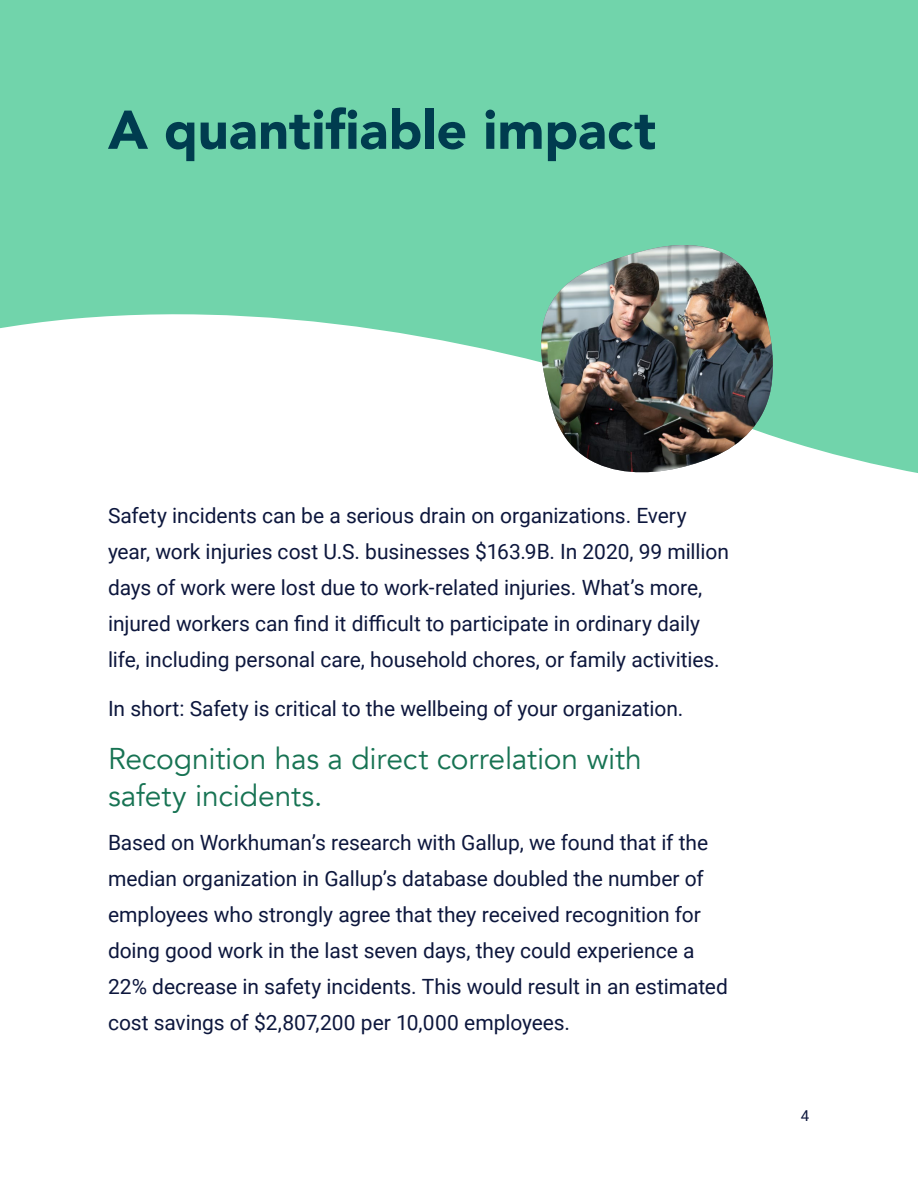
<style>
.page{position:relative;width:918px;height:1188px;background:#fff}
.page>*{position:absolute;margin:0;border:0;box-sizing:border-box;transform-origin:0 0}
.t1{font:900 54px "Avenir LT Com";color:#003c4f}
.t2{font:30px/37.5px "Avenir LT Com";letter-spacing:-.005em;color:#177353}
.t3{font:21px/36px "Roboto";letter-spacing:-.005em;color:#0d173d}
.t4{font:15px "Roboto";color:#0d173d}
</style>
<div class="page">
<svg style="left:0;top:0;width:918px;height:473px;fill:#71d4ab"></svg>
<svg style="left:528px;top:240px;width:249px;height:233px;fill:#71d4ab"></svg>
<img style="left:540px;top:245px;width:234px;height:228px">
<h1 class="t1" style="left:108px;top:97px;width:550px">A quantifiable impact</h1>
<p class="t3" style="left:108px;top:497px;width:623px">Safety incidents can be a serious drain on organizations. Every year, work injuries cost U.S. businesses $163.9B. In 2020, 99 million days of work were lost due to work-related injuries. What’s more, injured workers can find it difficult to participate in ordinary daily life, including personal care, household chores, or family activities.</p>
<p class="t3" style="left:108px;top:690px;width:577px">In short: Safety is critical to the wellbeing of your organization.</p>
<h2 class="t2" style="left:108px;top:740px;width:535px">Recognition has a direct correlation with safety incidents.</h2>
<p class="t3" style="left:108px;top:824px;width:622px">Based on Workhuman’s research with Gallup, we found that if the median organization in Gallup’s database doubled the number of employees who strongly agree that they received recognition for doing good work in the last seven days, they could experience a 22% decrease in safety incidents. This would result in an estimated cost savings of $2,807,200 per 10,000 employees.</p>
<p class="t4" style="left:801px;top:1105px;width:10px">4</p>
</div>
